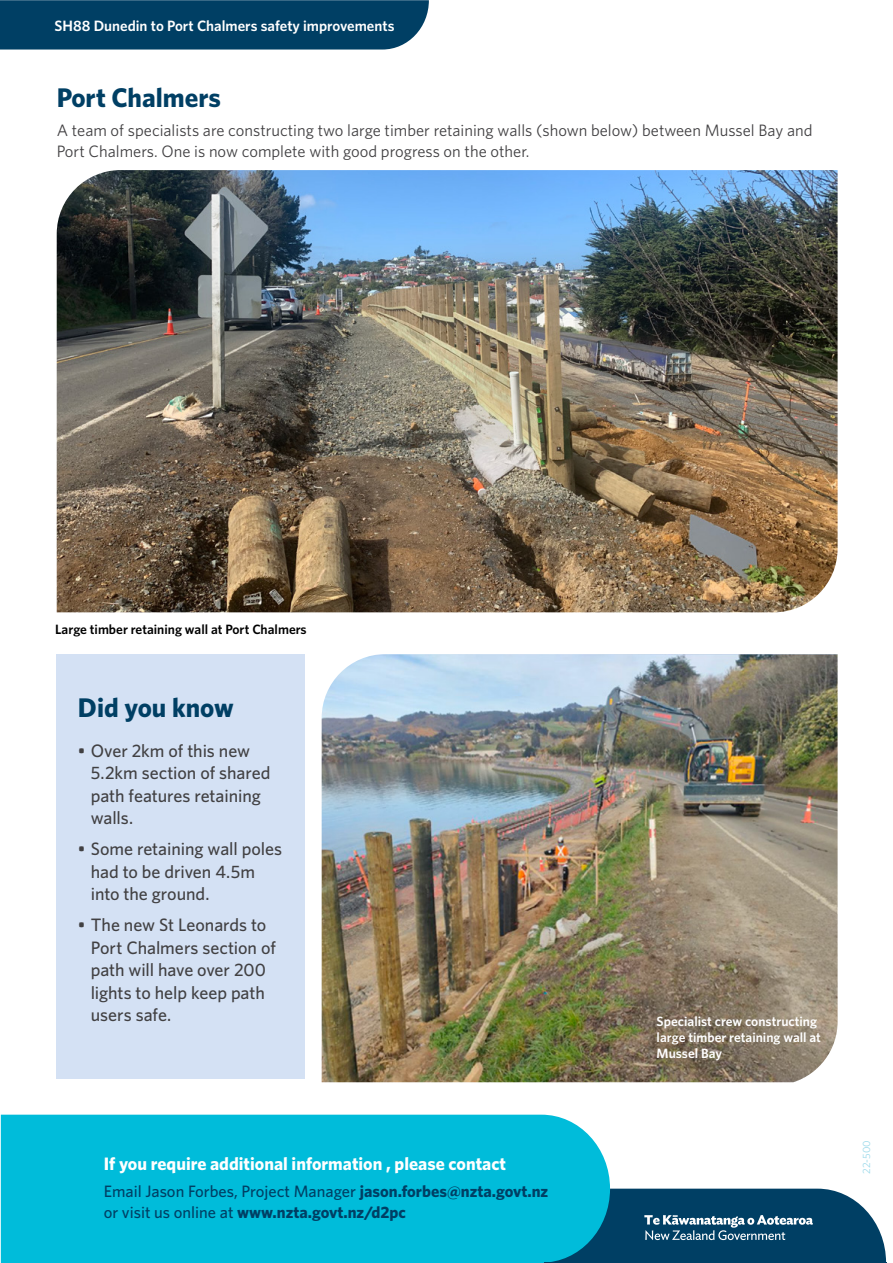
<style>
.page{position:relative;width:893px;height:1263px;background:#fff}
.page>*{position:absolute;margin:0;border:0;box-sizing:border-box;transform-origin:0 0}
.t1{font:700 27px "Whitney";color:#003f64}
.t2{font:500 18px/22.5px "Whitney";letter-spacing:-.005em;color:#414042}
.t3{font:700 18px "Whitney";color:#fff}
.t4{font:16.5px/21px "Whitney";color:#414042}
.t5{font:500 16.5px/21px "Whitney";color:#003f64}
.t6{font:600 15px "Whitney";color:#fff}
.t7{font:600 13.5px/16.2px "Whitney";color:#fff}
.t8{font:600 13.5px "Whitney";color:#000}
.t9{font:10.5px "Whitney";color:#9ad9ea}
.s1{color:#fff}
.s2{font-weight:700}
</style>
<div class="page">
<div style="left:0;top:0;width:429px;height:50px;background:#003f64"></div>
<div style="left:1px;top:1115px;width:626px;height:148px;background:#00bcda"></div>
<hr style="left:544px;top:1262px;width:342px;height:1px;background:#003f64">
<svg style="left:541px;top:1189px;width:345px;height:73px;background:#166384"></svg>
<div style="left:57px;top:654px;width:248px;height:425px;background:#d4e1f4"></div>
<img style="left:322px;top:654px;width:516px;height:428px">
<img style="left:57px;top:170px;width:781px;height:442px">
<p class="t6" style="left:55px;top:16px;width:341px">SH88 Dunedin to Port Chalmers safety improvements</p>
<h1 class="t1" style="left:57px;top:79px;width:166px">Port Chalmers</h1>
<p class="t4" style="left:57px;top:120px;width:757px">A team of specialists are constructing two large timber retaining walls (shown below) between Mussel Bay and<br>Port Chalmers. One is now complete with good progress on the other.</p>
<p class="t8" style="left:49px;top:620px;width:260px"><span class="s1">L</span>Large timber retaining wall at Port Chalmers</p>
<h1 class="t1" style="left:78px;top:689px;width:157px">Did you know</h1>
<p class="t2" style="left:91px;top:739px;width:181px;text-indent:-13px">• Over 2km of this new<br>5.2km section of shared path features retaining walls.</p>
<p class="t2" style="left:91px;top:837px;width:193px;text-indent:-13px">• Some retaining wall poles had to be driven 4.5m into the ground.</p>
<p class="t2" style="left:91px;top:913px;width:187px;text-indent:-13px">• The new St Leonards to<br>Port Chalmers section of path will have over 200 lights to help keep path users safe.</p>
<p class="t3" style="left:104px;top:1151px;width:404px">If you require additional information , please contact</p>
<p class="t5" style="left:104px;top:1181px;width:446px">Email Jason Forbes, Project Manager <span class="s2">jason.forbes@nzta.govt.nz </span>or visit us online at <span class="s2">www.nzta.govt.nz/d2pc</span></p>
<p class="t7" style="left:657px;top:1013px;width:166px">Specialist crew constructing large timber retaining wall at<br>Mussel Bay</p>
<p class="t9" style="left:860px;top:1174px;width:35px;rotate:-90deg">22-500</p>
</div>
